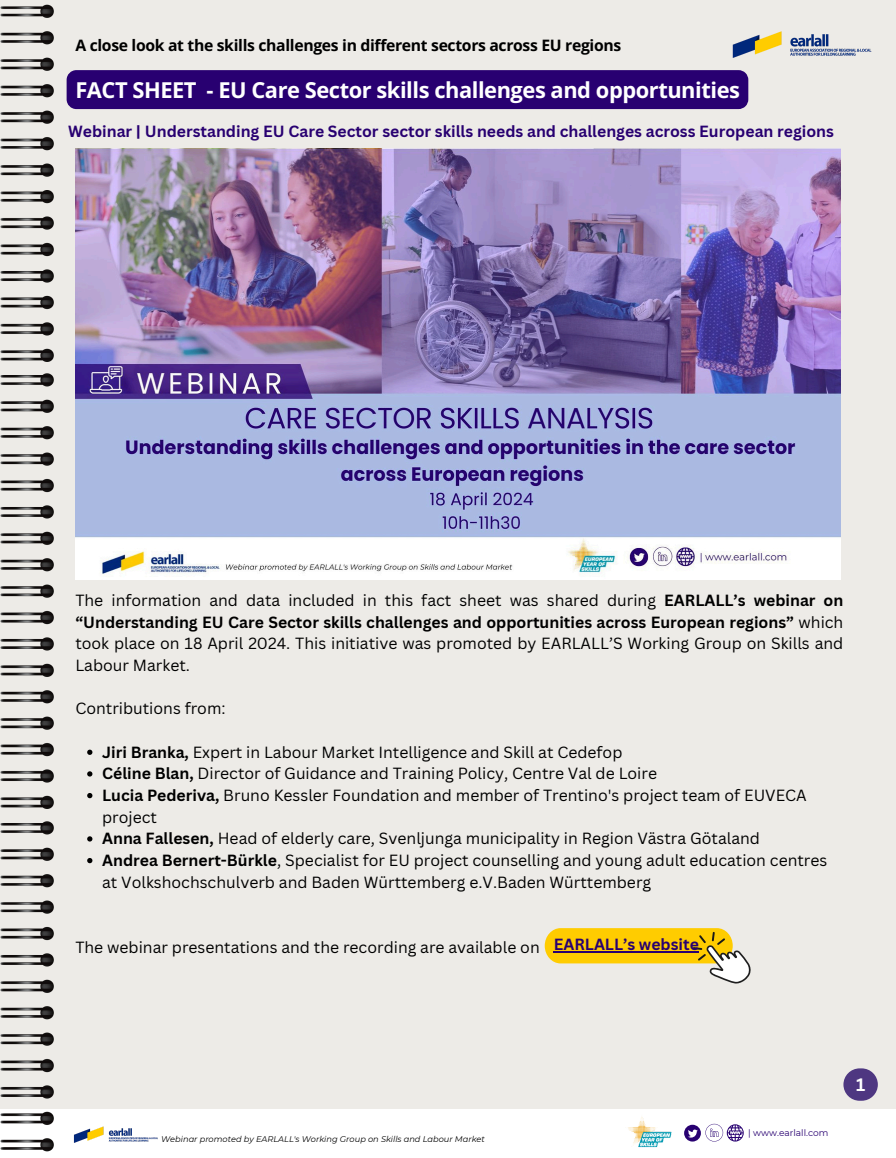
<style>
.page{position:relative;width:896px;height:1158px;background:#edebe7}
.page>*{position:absolute;margin:0;border:0;box-sizing:border-box;transform-origin:0 0}
.t1{font:700 21.88px "Open Sans";letter-spacing:-.02em;color:#fff}
.t2{font:700 17.5px "Canva Sans";color:#fff}
.t3{font:15.75px/21.7px "Canva Sans";color:#000}
.t4{font:700 15.75px "Canva Sans";color:#280071}
.t5{font:700 15.75px "Open Sans";letter-spacing:-.02em;color:#000}
.t6{font:9.1px "Montserrat";color:#280071}
.t7{font:italic 8.22px "Montserrat";color:#000}
.s1{font-weight:700}
</style>
<div class="page">
<img style="left:0;top:373px;width:53px;height:436px">
<img style="left:0;top:4px;width:53px;height:357px">
<img style="left:732px;top:31px;width:140px;height:26px">
<svg style="left:87px;top:749px;width:5px;height:6px"></svg>
<svg style="left:87px;top:771px;width:5px;height:5px"></svg>
<svg style="left:87px;top:793px;width:5px;height:5px"></svg>
<svg style="left:87px;top:836px;width:5px;height:5px"></svg>
<svg style="left:87px;top:858px;width:5px;height:5px"></svg>
<svg style="left:545px;top:928px;width:206px;height:56px"></svg>
<img style="left:75px;top:148px;width:766px;height:431px">
<div style="left:67px;top:70px;width:681px;height:39px;background:#280071"></div>
<hr style="left:554px;top:951px;width:145px;height:2px;background:#280071">
<div style="left:0;top:1109px;width:896px;height:49px;background:#fff"></div>
<img style="left:0;top:821px;width:53px;height:331px">
<img style="left:73px;top:1126px;width:85px;height:16px">
<svg style="left:684px;top:1123px;width:60px;height:18px"></svg>
<img style="left:628px;top:1117px;width:44px;height:31px">
<div style="left:843px;top:1068px;width:35px;height:32px;background:#4e3781;border-radius:16px"></div>
<p class="t5" style="left:75px;top:35px;width:547px">A close look at the skills challenges in different sectors across EU regions</p>
<p class="t1" style="left:75px;top:75px;width:666px">FACT SHEET - EU Care Sector skills challenges and opportunities</p>
<h3 class="t4" style="left:68px;top:120px;width:767px">Webinar | Understanding EU Care Sector sector skills needs and challenges across European regions</h3>
<h1 class="t3" style="left:75px;top:589px;width:769px;text-align:justify">The information and data included in this fact sheet was shared during <span class="s1">EARLALL’s webinar on “Understanding EU Care Sector skills challenges and opportunities across European regions”</span> which took place on 18 April 2024. This initiative was promoted by EARLALL’S Working Group on Skills and Labour Market.</h1>
<h2 class="t3" style="left:75px;top:697px;width:152px">Contributions from:</h2>
<p class="t3" style="left:102px;top:740px;width:522px"><span class="s1">Jiri Branka,</span> Expert in Labour Market Intelligence and Skill at Cedefop</p>
<p class="t3" style="left:102px;top:762px;width:556px"><span class="s1">Céline Blan,</span> Director of Guidance and Training Policy, Centre Val de Loire</p>
<h3 class="t3" style="left:102px;top:784px;width:706px"><span class="s1">Lucia Pederiva,</span> Bruno Kessler Foundation and member of Trentino's project team of EUVECA project</h3>
<h3 class="t3" style="left:102px;top:827px;width:659px"><span class="s1">Anna Fallesen,</span> Head of elderly care, Svenljunga municipality in Region Västra Götaland</h3>
<p class="t3" style="left:102px;top:849px;width:727px"><span class="s1">Andrea Bernert-Bürkle</span>, Specialist for EU project counselling and young adult education centres at Volkshochschulverb and Baden Württemberg e.V.Baden Württemberg</p>
<p class="t3" style="left:75px;top:935px;width:466px">The webinar presentations and the recording are available on</p>
<h2 class="t4" style="left:554px;top:933px;width:147px">EARLALL’s website</h2>
<p class="t7" style="left:161px;top:1133px;width:325px">Webinar promoted by EARLALL's Working Group on Skills and Labour Market</p>
<p class="t6" style="left:748px;top:1127px;width:82px">| www.earlall.com</p>
<p class="t2" style="left:856px;top:1072px;width:11px">1</p>
</div>
